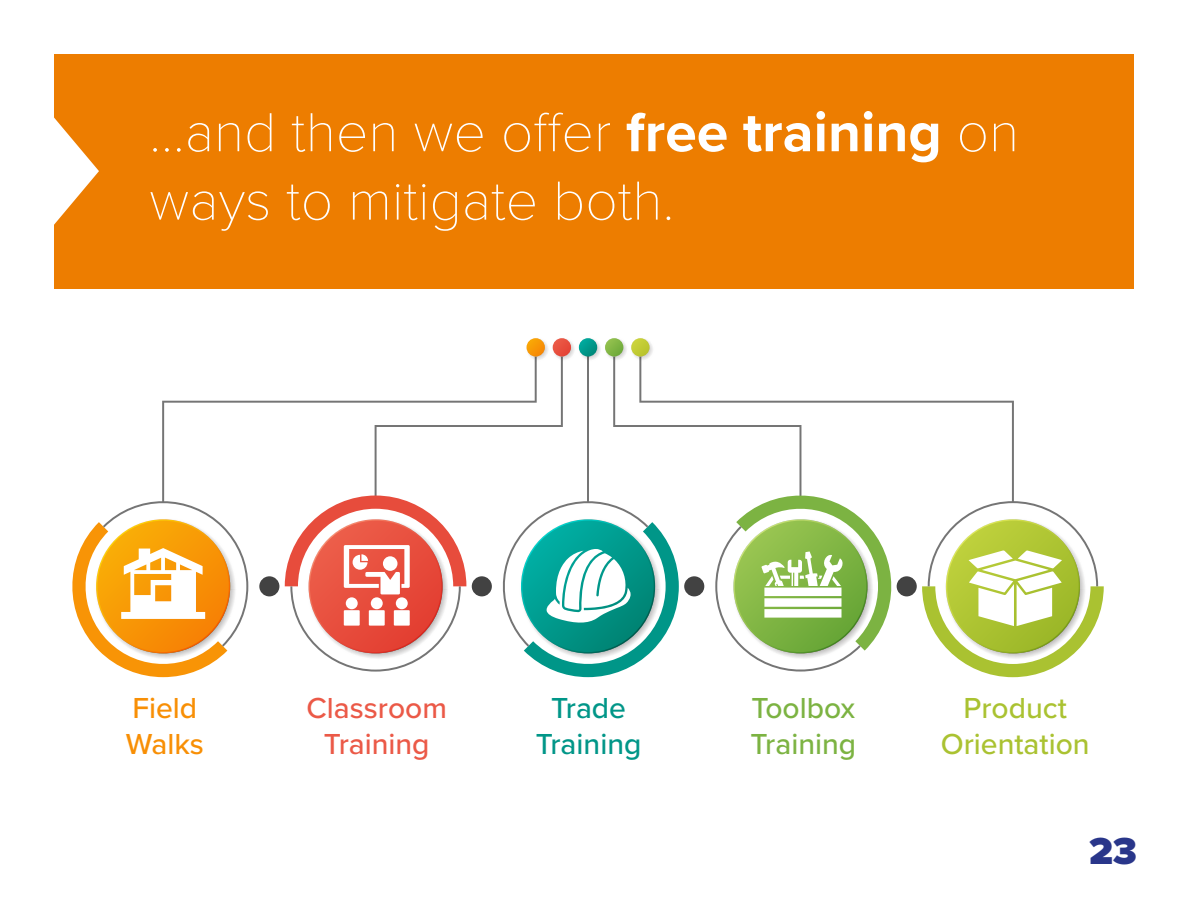
<style>
.page{position:relative;width:1188px;height:918px;background:#fff}
.page>*{position:absolute;margin:0;border:0;box-sizing:border-box;transform-origin:0 0}
.t1{font:100 57px "Proxima Nova T";color:#fff}
.t2{font:900 39px "Proxima Nova";color:#29368a}
.t3{font:500 30px "Proxima Nova";color:#aac231}
.t4{font:500 30px "Proxima Nova";color:#eb5947}
.t5{font:500 30px "Proxima Nova";color:#7cb342}
.t6{font:500 30px "Proxima Nova";color:#009688}
.t7{font:500 30px "Proxima Nova";color:#f88f05}
.s1{font-family:"Proxima Nova";font-weight:700}
</style>
<div class="page">
<div style="left:54px;top:54px;width:1080px;height:234px;background:#ed7d00"></div>
<svg style="left:54px;top:117px;width:45px;height:108px"></svg>
<svg style="left:900px;top:400px;width:114px;height:101px"></svg>
<svg style="left:162px;top:400px;width:123px;height:93px"></svg>
<div style="left:259px;top:576px;width:20px;height:20px;background:#424242;border-radius:50%"></div>
<div style="left:897px;top:576px;width:20px;height:20px;background:#424242;border-radius:50%"></div>
<svg style="left:72px;top:493px;width:176px;height:184px"></svg>
<svg style="left:922px;top:501px;width:182px;height:176px"></svg>
<svg style="left:285px;top:338px;width:615px;height:339px"></svg>
<p class="t1" style="left:149px;top:90px;width:872px">...and then we offer <span class="s1">free training</span> on</p>
<p class="t1" style="left:149px;top:158px;width:527px">ways to mitigate both.</p>
<p class="t7" style="left:133px;top:686px;width:66px">Field</p>
<p class="t7" style="left:126px;top:722px;width:79px">Walks</p>
<p class="t4" style="left:307px;top:686px;width:142px">Classroom</p>
<p class="t4" style="left:324px;top:722px;width:107px">Training</p>
<p class="t6" style="left:551px;top:686px;width:77px">Trade</p>
<p class="t6" style="left:536px;top:722px;width:107px">Training</p>
<p class="t5" style="left:752px;top:686px;width:105px">Toolbox</p>
<p class="t5" style="left:751px;top:722px;width:107px">Training</p>
<p class="t3" style="left:964px;top:686px;width:105px">Product</p>
<p class="t3" style="left:941px;top:722px;width:150px">Orientation</p>
<p class="t2" style="left:1089px;top:822px;width:49px">23</p>
</div>
